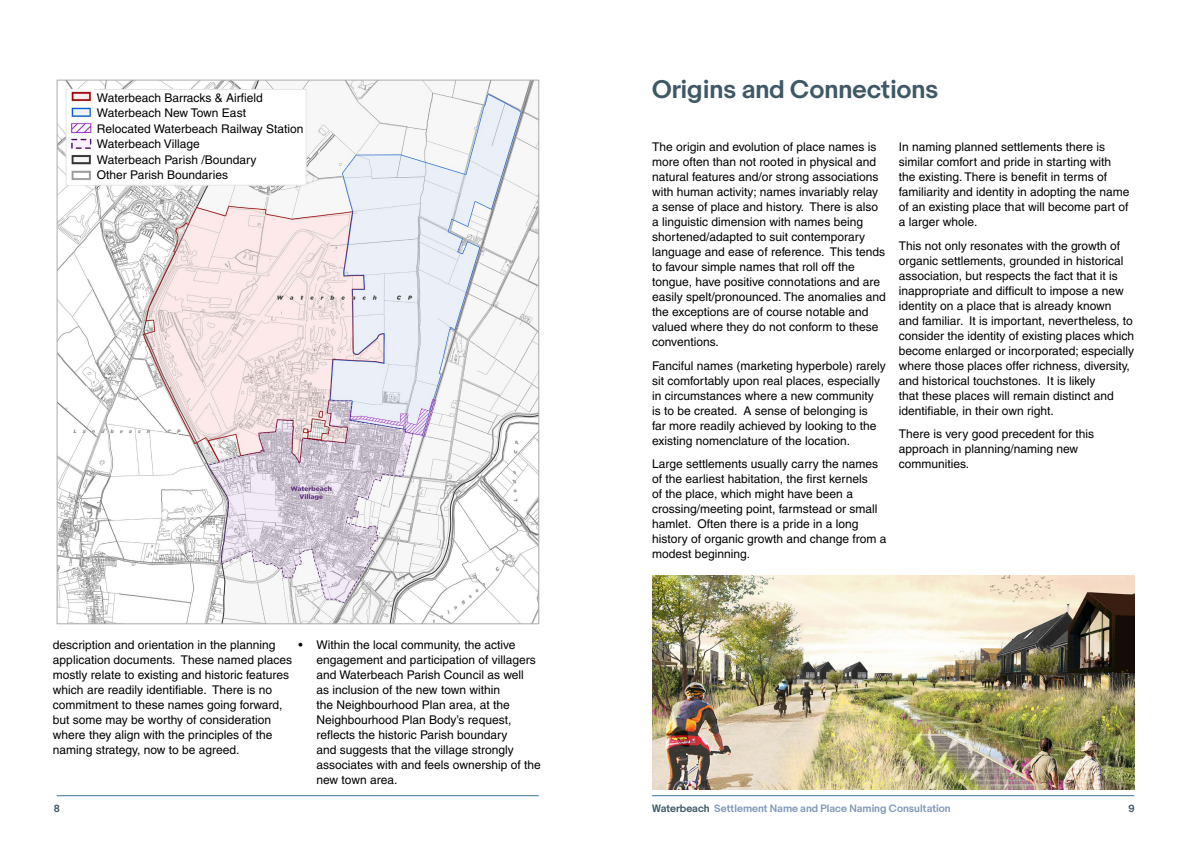
<style>
.page{position:relative;width:1191px;height:842px;background:#fff}
.page>*{position:absolute;margin:0;border:0;box-sizing:border-box;transform-origin:0 0}
.Heading_1{font:600 24px "Capital";color:#3e5965}
.body{font:12px/15px "Helvetica";color:#000}
.t1{font:600 10px "Capital";color:#8199b8}
.t2{font:600 10px "Capital";color:#3e5965}
.s1{color:#3e5965}
</style>
<div class="page">
<hr style="left:57px;top:795px;width:482px;height:1px;background:#3a729b">
<hr style="left:652px;top:795px;width:482px;height:1px;background:#3a729b">
<img style="left:59px;top:82px;width:478px;height:540px">
<div style="left:66px;top:89px;width:241px;height:97px;background:#fff;border:1px solid #e4e5e6"></div>
<img style="left:68px;top:89px;width:26px;height:96px">
<img style="left:652px;top:576px;width:482px;height:214px">
<p class="body" style="left:97px;top:90px;width:167px">Waterbeach Barracks &amp; Airfield</p>
<p class="body" style="left:97px;top:105px;width:151px">Waterbeach New Town East</p>
<p class="body" style="left:97px;top:121px;width:208px">Relocated Waterbeach Railway Station</p>
<p class="body" style="left:97px;top:136px;width:104px">Waterbeach Village</p>
<p class="body" style="left:97px;top:152px;width:161px">Waterbeach Parish /Boundary</p>
<p class="body" style="left:97px;top:167px;width:133px">Other Parish Boundaries</p>
<p class="body" style="left:53px;top:637px;width:241px">description and orientation in the planning application documents. These named places mostly relate to existing and historic features which are readily identifiable. There is no commitment to these names going forward, but some may be worthy of consideration where they align with the principles of the naming strategy, now to be agreed.</p>
<p class="body" style="left:316px;top:637px;width:226px;text-indent:-18px">• Within the local community, the active engagement and participation of villagers and Waterbeach Parish Council as well<br>as inclusion of the new town within<br>the Neighbourhood Plan area, at the Neighbourhood Plan Body’s request, reflects the historic Parish boundary<br>and suggests that the village strongly associates with and feels ownership of the new town area.</p>
<p class="Heading_1" style="left:652px;top:75px;width:287px">Origins and Connections</p>
<p class="body" style="left:899px;top:139px;width:232px">In naming planned settlements there is similar comfort and pride in starting with the existing. There is benefit in terms of familiarity and identity in adopting the name of an existing place that will become part of a larger whole.</p>
<p class="body" style="left:899px;top:238px;width:237px">This not only resonates with the growth of organic settlements, grounded in historical association, but respects the fact that it is inappropriate and difficult to impose a new identity on a place that is already known and familiar. It is important, nevertheless, to consider the identity of existing places which become enlarged or incorporated; especially where those places offer richness, diversity, and historical touchstones. It is likely<br>that these places will remain distinct and identifiable, in their own right.</p>
<p class="body" style="left:899px;top:426px;width:197px">There is very good precedent for this approach in planning/naming new communities.</p>
<p class="body" style="left:652px;top:139px;width:235px">The origin and evolution of place names is more often than not rooted in physical and natural features and/or strong associations with human activity; names invariably relay a sense of place and history. There is also a linguistic dimension with names being shortened/adapted to suit contemporary language and ease of reference. This tends to favour simple names that roll off the tongue, have positive connotations and are easily spelt/pronounced. The anomalies and the exceptions are of course notable and valued where they do not conform to these conventions.</p>
<p class="body" style="left:652px;top:358px;width:235px">Fanciful names (marketing hyperbole) rarely sit comfortably upon real places, especially in circumstances where a new community<br>is to be created. A sense of belonging is<br>far more readily achieved by looking to the existing nomenclature of the location.</p>
<p class="body" style="left:652px;top:456px;width:236px">Large settlements usually carry the names of the earliest habitation, the first kernels<br>of the place, which might have been a crossing/meeting point, farmstead or small hamlet. Often there is a pride in a long history of organic growth and change from a modest beginning.</p>
<p class="t2" style="left:54px;top:802px;width:8px">8</p>
<p class="t1" style="left:652px;top:802px;width:300px"><span class="s1">Waterbeach</span> Settlement Name and Place Naming Consultation</p>
<p class="t2" style="left:1128px;top:802px;width:8px">9</p>
</div>
